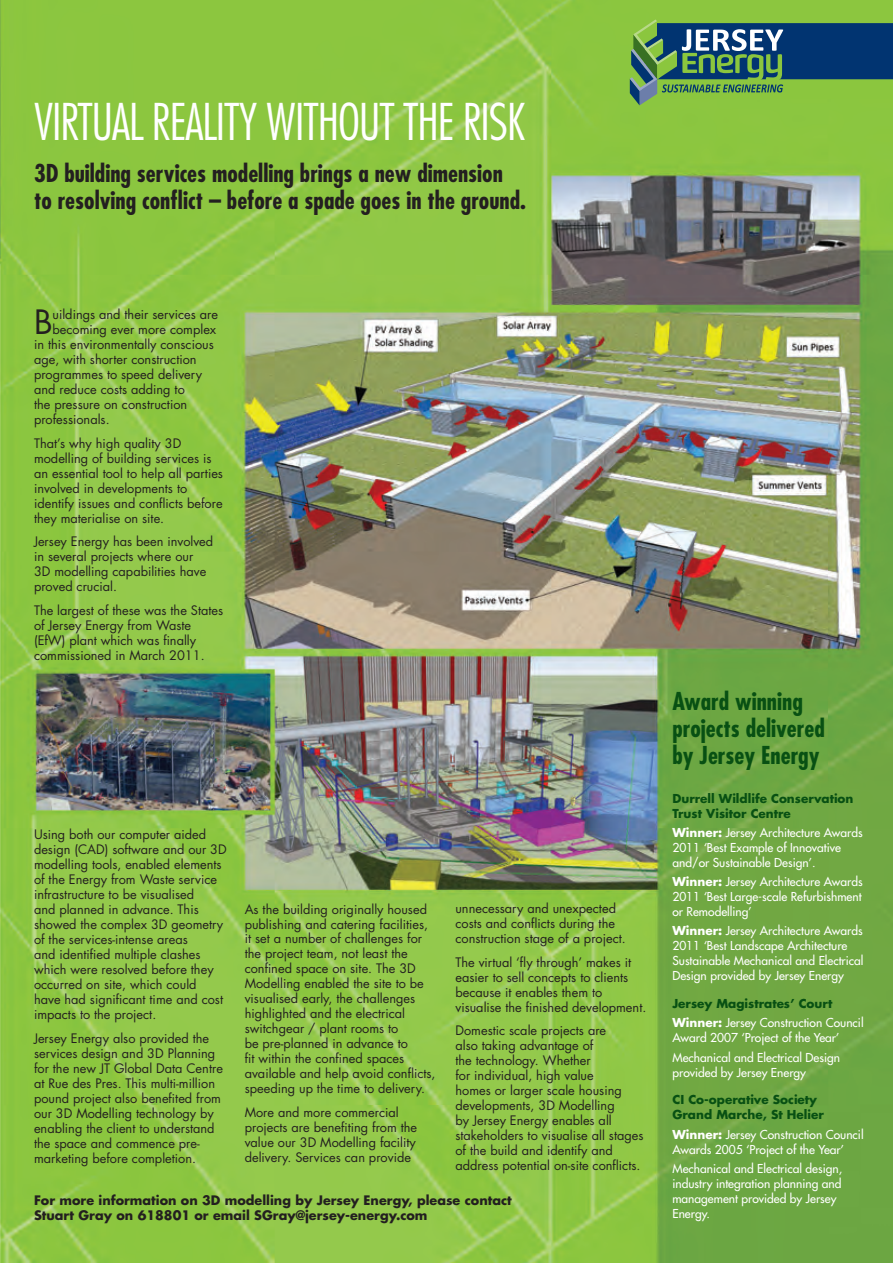
<style>
.page{position:relative;width:893px;height:1263px;background:#fff}
.page>*{position:absolute;margin:0;border:0;box-sizing:border-box;transform-origin:0 0}
.t1{font:300 condensed 49.35px "Futura";color:#fff}
.t2{font:32.7px "Futura";color:#231f20}
.t3{font:700 condensed 24px/27px "Futura";color:#231f20}
.t4{font:700 condensed 24px/27px "Futura";color:#085013}
.t5{font:12.75px/15px "Futura";color:#231f20}
.t6{font:700 12.75px/15px "Futura";color:#231f20}
.t7{font:12px/15px "Futura";color:#fff}
.t8{font:700 12px/15px "Futura";color:#085013}
.s1{font-weight:700}
.s2{font-weight:700;color:#085013}
</style>
<div class="page">
<img style="left:0;top:0;width:893px;height:1263px">
<svg style="left:630px;top:19px;width:263px;height:86px;background:#487b63"></svg>
<h1 class="t1" style="left:34px;top:91px;width:34px">VIRTUAL</h1>
<h1 class="t1" style="left:152px;top:91px;width:16px">REALITY</h1>
<h1 class="t1" style="left:266px;top:91px;width:20px">WITHOUT</h1>
<h1 class="t1" style="left:403px;top:91px;width:76px">THE RISK</h1>
<h3 class="t3" style="left:34px;top:159px;width:493px">3D building services modelling brings a new dimension to resolving conflict – before a spade goes in the ground.</h3>
<h2 class="t2" style="left:34px;top:300px;width:20px">B</h2>
<p class="t5" style="left:53px;top:307px;width:167px">uildings and their services are</p>
<p class="t5" style="left:53px;top:322px;width:165px">becoming ever more complex</p>
<p class="t5" style="left:34px;top:337px;width:181px">in this environmentally conscious</p>
<p class="t5" style="left:34px;top:352px;width:164px">age, with shorter construction</p>
<p class="t5" style="left:34px;top:367px;width:170px">programmes to speed delivery</p>
<p class="t5" style="left:34px;top:382px;width:152px">and reduce costs adding to</p>
<p class="t5" style="left:34px;top:397px;width:155px">the pressure on construction</p>
<p class="t5" style="left:34px;top:412px;width:77px">professionals.</p>
<p class="t5" style="left:34px;top:435px;width:191px">That’s why high quality 3D modelling of building services is an essential tool to help all parties involved in developments to identify issues and conflicts before they materialise on site.</p>
<p class="t5" style="left:34px;top:534px;width:181px">Jersey Energy has been involved in several projects where our<br>3D modelling capabilities have proved crucial.</p>
<p class="t5" style="left:34px;top:602px;width:191px">The largest of these was the States of Jersey Energy from Waste (EfW) plant which was finally commissioned in March 2011.</p>
<p class="t5" style="left:34px;top:827px;width:194px">Using both our computer aided design (CAD) software and our 3D modelling tools, enabled elements of the Energy from Waste service infrastructure to be visualised<br>and planned in advance. This showed the complex 3D geometry of the services-intense areas<br>and identified multiple clashes which were resolved before they occurred on site, which could<br>have had significant time and cost impacts to the project.</p>
<p class="t5" style="left:34px;top:1030px;width:190px">Jersey Energy also provided the services design and 3D Planning for the new JT Global Data Centre at Rue des Pres. This multi-million pound project also benefited from our 3D Modelling technology by enabling the client to understand the space and commence pre&shy;marketing before completion.</p>
<p class="t5" style="left:245px;top:901px;width:192px">As the building originally housed publishing and catering facilities, it set a number of challenges for the project team, not least the confined space on site. The 3D<br>Modelling enabled the site to be visualised early, the challenges highlighted and the electrical switchgear / plant rooms to<br>be pre-planned in advance to<br>fit within the confined spaces available and help avoid conflicts, speeding up the time to delivery.</p>
<p class="t5" style="left:245px;top:1104px;width:174px">More and more commercial projects are benefiting from the value our 3D Modelling facility delivery. Services can provide</p>
<p class="t5" style="left:455px;top:901px;width:172px">unnecessary and unexpected costs and conflicts during the construction stage of a project.</p>
<p class="t5" style="left:455px;top:954px;width:192px">The virtual ‘fly through’ makes it easier to sell concepts to clients because it enables them to visualise the finished development.</p>
<p class="t5" style="left:455px;top:1023px;width:190px">Domestic scale projects are<br>also taking advantage of<br>the technology. Whether<br>for individual, high value<br>homes or larger scale housing developments, 3D Modelling<br>by Jersey Energy enables all stakeholders to visualise all stages of the build and identify and address potential on-site conflicts.</p>
<p class="t6" style="left:34px;top:1192px;width:479px">For more information on 3D modelling by Jersey Energy, please contact<br>Stuart Gray on 618801 or email SGray@jersey-energy.com</p>
<h3 class="t4" style="left:672px;top:687px;width:154px">Award winning projects delivered by Jersey Energy</h3>
<p class="t8" style="left:672px;top:790px;width:183px">Durrell Wildlife Conservation<br>Trust Visitor Centre</p>
<p class="t7" style="left:672px;top:825px;width:192px"><span class="s1">Winner:</span> Jersey Architecture Awards<br>2011 ‘Best Example of Innovative and/or Sustainable Design’.</p>
<p class="t7" style="left:672px;top:874px;width:192px;text-align:justify"><span class="s1">Winner:</span> Jersey Architecture Awards 2011 ‘Best Large-scale Refurbishment or Remodelling’</p>
<p class="t7" style="left:672px;top:923px;width:193px"><span class="s1">Winner:</span> Jersey Architecture Awards 2011 ‘Best Landscape Architecture Sustainable Mechanical and Electrical Design provided by Jersey Energy</p>
<p class="t7" style="left:672px;top:994px;width:193px;line-height:19.2px"><span class="s2">Jersey Magistrates’ Court<br></span><span class="s1">Winner:</span> Jersey Construction Council</p>
<p class="t7" style="left:672px;top:1028px;width:169px;line-height:19.2px">Award 2007 ‘Project of the Year’<br>Mechanical and Electrical Design</p>
<p class="t7" style="left:672px;top:1064px;width:135px">provided by Jersey Energy</p>
<p class="t8" style="left:672px;top:1092px;width:153px">CI Co-operative Society<br>Grand Marche, St Helier</p>
<p class="t7" style="left:672px;top:1126px;width:193px"><span class="s1">Winner:</span> Jersey Construction Council<br>Awards 2005 ‘Project of the Year’</p>
<p class="t7" style="left:672px;top:1161px;width:171px">Mechanical and Electrical design, industry integration planning and management provided by Jersey<br>Energy.</p>
</div>
